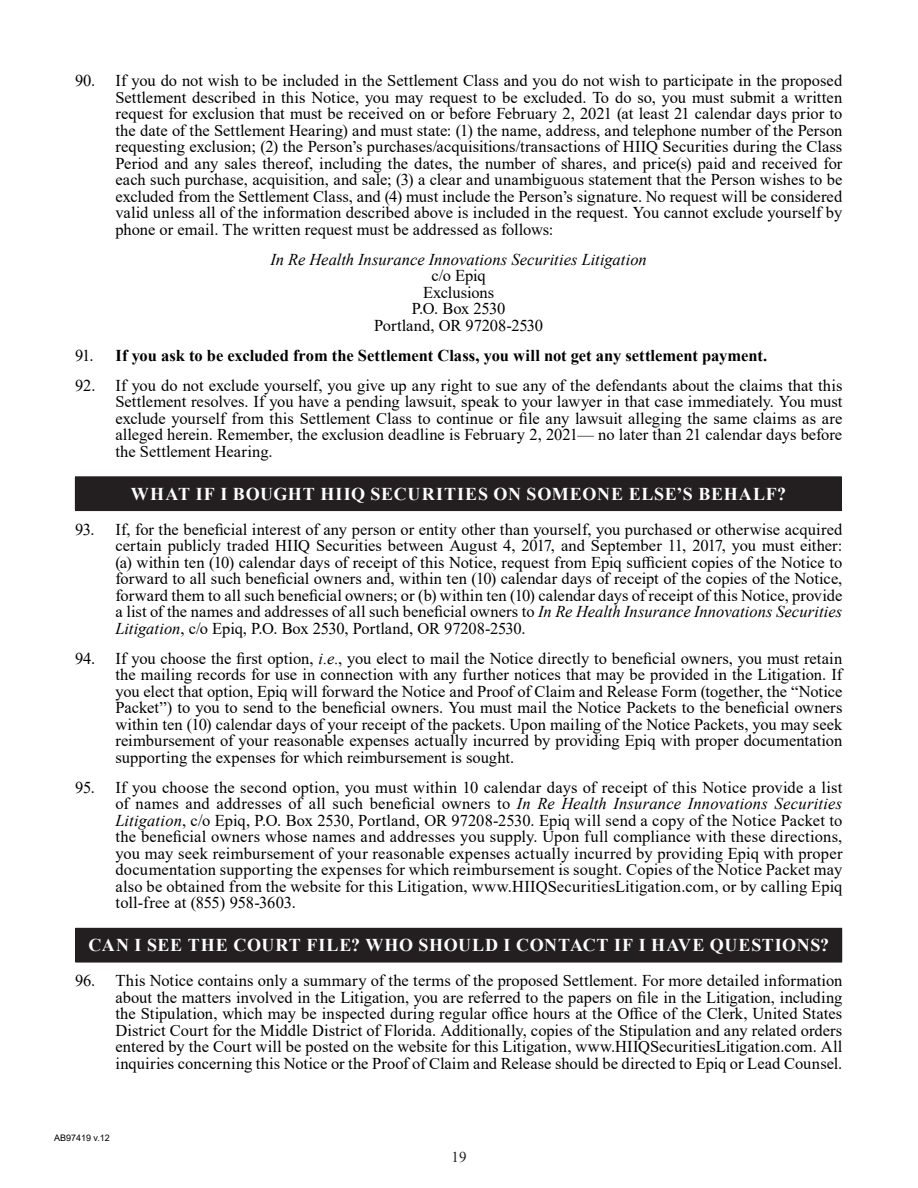
<style>
.page{position:relative;width:918px;height:1188px;background:#fff}
.page>*{position:absolute;margin:0;border:0;box-sizing:border-box;transform-origin:0 0}
.Body_Copy{font:700 18px "Times New Roman";letter-spacing:.04em;color:#fff}
.Body_Copy-2{font:16.5px/16.5px "Times New Roman";color:#000;text-align:justify}
.Body_Copy-3{font:700 16.5px "Times New Roman";color:#000}
.Body_Copy-4{font:italic 16.5px "Times New Roman";letter-spacing:.005em;color:#000}
.t1{font:15px "Times New Roman";color:#231f20}
.t2{font:9px "Arial";color:#000}
.s1{font-weight:400}
.s2{font-style:italic}
</style>
<div class="page">
<div style="left:75px;top:477px;width:766px;height:34px;background:#231f20"></div>
<hr style="left:75px;top:476px;width:767px;height:1px;background:#231f20">
<hr style="left:841px;top:477px;width:1px;height:33px;background:#231f20">
<hr style="left:75px;top:510px;width:767px;height:1px;background:#231f20">
<div style="left:76px;top:928px;width:766px;height:34px;background:#231f20"></div>
<hr style="left:75px;top:928px;width:767px;height:1px;background:#231f20">
<hr style="left:75px;top:929px;width:1px;height:33px;background:#231f20">
<hr style="left:75px;top:962px;width:767px;height:1px;background:#231f20">
<p class="Body_Copy-2" style="left:116px;top:72px;width:728px;text-indent:-40px">90. If you do not wish to be included in the Settlement Class and you do not wish to participate in the proposed Settlement described in this Notice, you may request to be excluded. To do so, you must submit a written request for exclusion that must be received on or before February 2, 2021 (at least 21 calendar days prior to the date of the Settlement Hearing) and must state: (1) the name, address, and telephone number of the Person requesting exclusion; (2) the Person’s purchases/acquisitions/transactions of HIIQ Securities during the Class Period and any sales thereof, including the dates, the number of shares, and price(s) paid and received for each such purchase, acquisition, and sale; (3) a clear and unambiguous statement that the Person wishes to be excluded from the Settlement Class, and (4) must include the Person’s signature. No request will be considered valid unless all of the information described above is included in the request. You cannot exclude yourself by phone or email. The written request must be addressed as follows:</p>
<p class="Body_Copy-4" style="left:271px;top:248px;width:378px">In Re Health Insurance Innovations Securities Litigation</p>
<p class="Body_Copy-2" style="left:432px;top:267px;width:56px">c/o Epiq</p>
<p class="Body_Copy-2" style="left:423px;top:284px;width:73px">Exclusions</p>
<p class="Body_Copy-2" style="left:412px;top:300px;width:95px">P.O. Box 2530</p>
<p class="Body_Copy-2" style="left:374px;top:317px;width:171px">Portland, OR 97208-2530</p>
<p class="Body_Copy-3" style="left:75px;top:344px;width:694px"><span class="s1">91.</span> If you ask to be excluded from the Settlement Class, you will not get any settlement payment.</p>
<p class="Body_Copy-2" style="left:116px;top:377px;width:728px;text-indent:-40px">92. If you do not exclude yourself, you give up any right to sue any of the defendants about the claims that this Settlement resolves. If you have a pending lawsuit, speak to your lawyer in that case immediately. You must exclude yourself from this Settlement Class to continue or file any lawsuit alleging the same claims as are alleged herein. Remember, the exclusion deadline is February 2, 2021— no later than 21 calendar days before the Settlement Hearing.</p>
<p class="Body_Copy" style="left:131px;top:481px;width:657px">WHAT IF I BOUGHT HIIQ SECURITIES ON SOMEONE ELSE’S BEHALF?</p>
<p class="Body_Copy-2" style="left:116px;top:521px;width:728px;text-indent:-40px">93. If, for the beneficial interest of any person or entity other than yourself, you purchased or otherwise acquired certain publicly traded HIIQ Securities between August 4, 2017, and September 11, 2017, you must either: (a) within ten (10) calendar days of receipt of this Notice, request from Epiq sufficient copies of the Notice to forward to all such beneficial owners and, within ten (10) calendar days of receipt of the copies of the Notice, forward them to all such beneficial owners; or (b) within ten (10) calendar days of receipt of this Notice, provide a list of the names and addresses of all such beneficial owners to <span class="s2">In Re Health Insurance Innovations Securities Litigation</span>, c/o Epiq, P.O. Box 2530, Portland, OR 97208-2530.</p>
<p class="Body_Copy-2" style="left:116px;top:650px;width:728px;text-indent:-40px">94. If you choose the first option, <span class="s2">i.e.</span>, you elect to mail the Notice directly to beneficial owners, you must retain the mailing records for use in connection with any further notices that may be provided in the Litigation. If you elect that option, Epiq will forward the Notice and Proof of Claim and Release Form (together, the “Notice Packet”) to you to send to the beneficial owners. You must mail the Notice Packets to the beneficial owners within ten (10) calendar days of your receipt of the packets. Upon mailing of the Notice Packets, you may seek reimbursement of your reasonable expenses actually incurred by providing Epiq with proper documentation supporting the expenses for which reimbursement is sought.</p>
<p class="Body_Copy-2" style="left:116px;top:779px;width:729px;text-indent:-40px">95. If you choose the second option, you must within 10 calendar days of receipt of this Notice provide a list of names and addresses of all such beneficial owners to <span class="s2">In Re Health Insurance Innovations Securities Litigation</span>, c/o Epiq, P.O. Box 2530, Portland, OR 97208-2530. Epiq will send a copy of the Notice Packet to the beneficial owners whose names and addresses you supply. Upon full compliance with these directions, you may seek reimbursement of your reasonable expenses actually incurred by providing Epiq with proper documentation supporting the expenses for which reimbursement is sought. Copies of the Notice Packet may also be obtained from the website for this Litigation, www.HIIQSecuritiesLitigation.com, or by calling Epiq toll-free at (855) 958-3603.</p>
<p class="Body_Copy" style="left:89px;top:932px;width:742px">CAN I SEE THE COURT FILE? WHO SHOULD I CONTACT IF I HAVE QUESTIONS?</p>
<p class="Body_Copy-2" style="left:116px;top:972px;width:728px;text-indent:-40px">96. This Notice contains only a summary of the terms of the proposed Settlement. For more detailed information about the matters involved in the Litigation, you are referred to the papers on file in the Litigation, including the Stipulation, which may be inspected during regular office hours at the Office of the Clerk, United States District Court for the Middle District of Florida. Additionally, copies of the Stipulation and any related orders entered by the Court will be posted on the website for this Litigation, www.HIIQSecuritiesLitigation.com. All inquiries concerning this Notice or the Proof of Claim and Release should be directed to Epiq or Lead Counsel.</p>
<p class="t2" style="left:54px;top:1131px;width:57px">AB97419 v.12</p>
<p class="t1" style="left:452px;top:1146px;width:16px">19</p>
</div>
